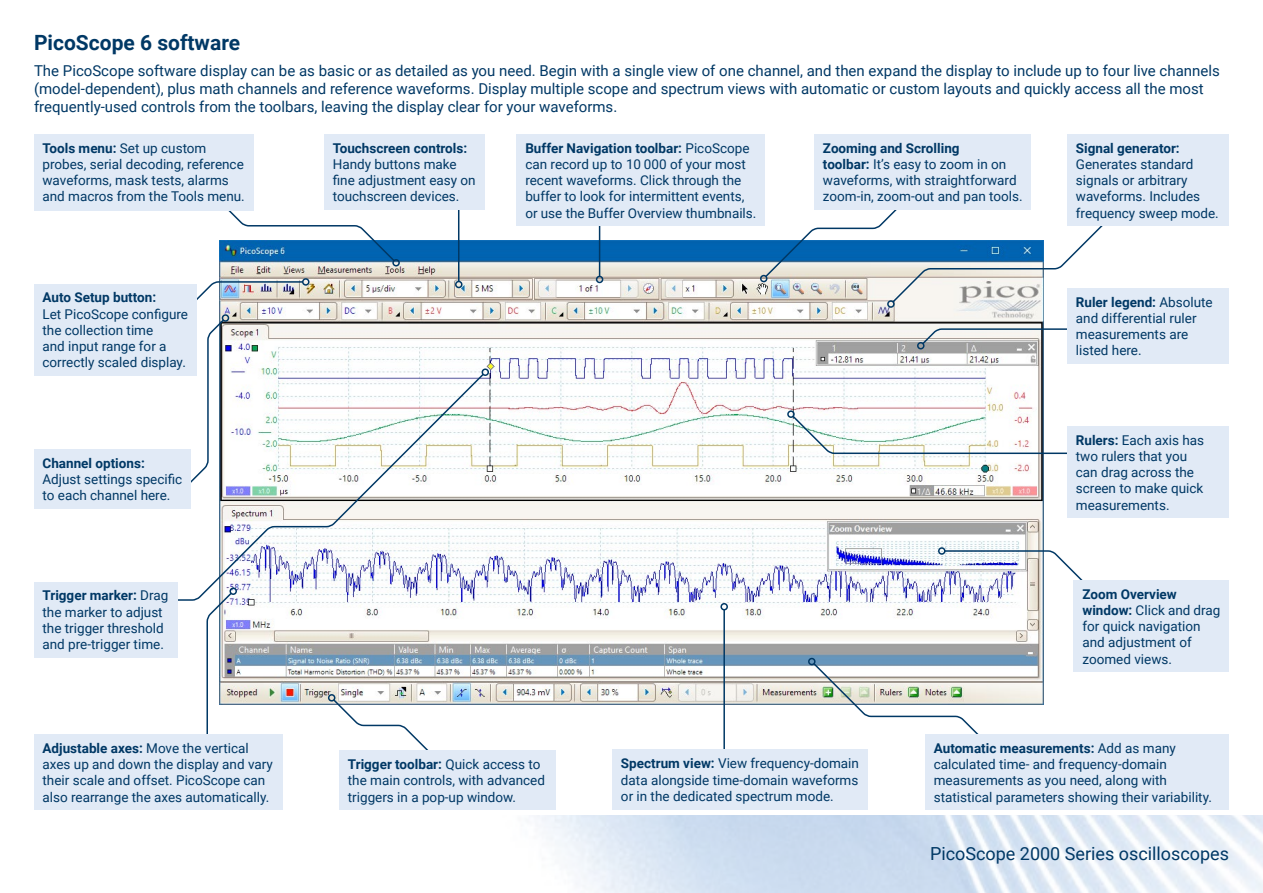
<style>
.page{position:relative;width:1263px;height:893px;background:#fff}
.page>*{position:absolute;margin:0;border:0;box-sizing:border-box;transform-origin:0 0}
.t1{font:700 21px "Roboto";color:#003865}
.t2{font:18px "Roboto";color:#003865}
.t3{font:15px/18px "Roboto";color:#003865}
.t4{font:13.5px/16.2px "Roboto";color:#003865}
.t5{font:700 13.5px "Roboto";color:#003865}
.s1{font-weight:700}
</style>
<div class="page">
<img style="left:536px;top:815px;width:727px;height:78px">
<img style="left:220px;top:240px;width:823px;height:464px">
<svg style="left:219px;top:211px;width:177px;height:52px"></svg>
<div style="left:392px;top:259px;width:8px;height:7px;border:2px solid #003865;border-radius:50%"></div>
<div style="left:34px;top:134px;width:220px;height:77px;background:#e1eaf6"></div>
<hr style="left:599px;top:210px;width:1px;height:66px;background:#003865">
<div style="left:596px;top:276px;width:7px;height:7px;border:2px solid #003865;border-radius:50%"></div>
<div style="left:517px;top:134px;width:248px;height:92px;background:#e1eaf6"></div>
<div style="left:760px;top:275px;width:7px;height:7px;border:2px solid #003865;border-radius:50%"></div>
<div style="left:814px;top:134px;width:217px;height:76px;background:#e1eaf6"></div>
<svg style="left:764px;top:210px;width:339px;height:94px"></svg>
<div style="left:887px;top:300px;width:8px;height:8px;border:2px solid #003865;border-radius:50%"></div>
<div style="left:1067px;top:134px;width:162px;height:92px;background:#e1eaf6"></div>
<svg style="left:921px;top:328px;width:146px;height:18px"></svg>
<div style="left:917px;top:342px;width:7px;height:7px;border:2px solid #003865;border-radius:50%"></div>
<div style="left:1067px;top:288px;width:162px;height:76px;background:#e1eaf6"></div>
<svg style="left:791px;top:414px;width:276px;height:41px"></svg>
<div style="left:787px;top:410px;width:8px;height:8px;border:2px solid #003865;border-radius:50%"></div>
<div style="left:1067px;top:426px;width:162px;height:92px;background:#e1eaf6"></div>
<svg style="left:943px;top:549px;width:140px;height:42px"></svg>
<div style="left:938px;top:547px;width:7px;height:8px;border:2px solid #003865;border-radius:50%"></div>
<div style="left:1074px;top:580px;width:155px;height:92px;background:#e1eaf6"></div>
<svg style="left:197px;top:280px;width:107px;height:26px"></svg>
<div style="left:302px;top:278px;width:7px;height:8px;border:2px solid #003865;border-radius:50%"></div>
<div style="left:34px;top:284px;width:163px;height:92px;background:#e1eaf6"></div>
<hr style="left:723px;top:610px;width:2px;height:144px;background:#003865">
<div style="left:720px;top:603px;width:8px;height:7px;border:2px solid #003865;border-radius:50%"></div>
<div style="left:612px;top:750px;width:256px;height:60px;background:#e1eaf6"></div>
<svg style="left:207px;top:318px;width:18px;height:54px"></svg>
<div style="left:222px;top:314px;width:7px;height:8px;border:2px solid #003865;border-radius:50%"></div>
<div style="left:34px;top:449px;width:157px;height:59px;background:#e1eaf6"></div>
<svg style="left:168px;top:372px;width:317px;height:229px"></svg>
<div style="left:481px;top:368px;width:8px;height:8px;border:2px solid #003865;border-radius:50%"></div>
<div style="left:34px;top:582px;width:144px;height:75px;background:#e1eaf6"></div>
<svg style="left:206px;top:591px;width:27px;height:143px"></svg>
<div style="left:229px;top:587px;width:8px;height:8px;border:2px solid #003865;border-radius:50%"></div>
<div style="left:34px;top:734px;width:248px;height:76px;background:#e1eaf6"></div>
<svg style="left:332px;top:698px;width:99px;height:52px"></svg>
<div style="left:328px;top:694px;width:7px;height:8px;border:2px solid #003865;border-radius:50%"></div>
<div style="left:339px;top:750px;width:216px;height:60px;background:#e1eaf6"></div>
<svg style="left:812px;top:661px;width:174px;height:73px"></svg>
<div style="left:808px;top:658px;width:7px;height:7px;border:2px solid #003865;border-radius:50%"></div>
<div style="left:925px;top:734px;width:304px;height:76px;background:#e1eaf6"></div>
<hr style="left:458px;top:201px;width:1px;height:80px;background:#003865">
<div style="left:455px;top:281px;width:7px;height:7px;border:2px solid #003865;border-radius:50%"></div>
<div style="left:324px;top:134px;width:160px;height:76px;background:#e1eaf6"></div>
<h1 class="t1" style="left:34px;top:28px;width:208px">PicoScope 6 software</h1>
<p class="t3" style="left:34px;top:61px;width:1187px">The PicoScope software display can be as basic or as detailed as you need. Begin with a single view of one channel, and then expand the display to include up to four live channels (model-dependent), plus math channels and reference waveforms. Display multiple scope and spectrum views with automatic or custom layouts and quickly access all the most frequently-used controls from the toolbars, leaving the display clear for your waveforms.</p>
<p class="t4" style="left:43px;top:139px;width:204px"><span class="s1">Tools menu:</span> Set up custom probes, serial decoding, reference waveforms, mask tests, alarms and macros from the Tools menu.</p>
<p class="t4" style="left:525px;top:139px;width:233px"><span class="s1">Buffer Navigation toolbar:</span> PicoScope can record up to 10 000 of your most recent waveforms. Click through the buffer to look for intermittent events, or use the Buffer Overview thumbnails.</p>
<p class="t4" style="left:823px;top:139px;width:201px"><span class="s1">Zooming and Scrolling<br>toolbar:</span> It’s easy to zoom in on waveforms, with straightforward zoom-in, zoom-out and pan tools.</p>
<p class="t5" style="left:1076px;top:139px;width:105px">Signal generator:</p>
<p class="t5" style="left:333px;top:139px;width:136px">Touchscreen controls:</p>
<p class="t4" style="left:333px;top:156px;width:144px">Handy buttons make fine adjustment easy on touchscreen devices.</p>
<p class="t4" style="left:1076px;top:156px;width:144px">Generates standard signals or arbitrary waveforms. Includes frequency sweep mode.</p>
<p class="t5" style="left:43px;top:288px;width:115px">Auto Setup button:</p>
<p class="t4" style="left:43px;top:305px;width:147px">Let PicoScope configure the collection time<br>and input range for a correctly scaled display.</p>
<p class="t5" style="left:43px;top:453px;width:104px">Channel options:</p>
<p class="t4" style="left:43px;top:470px;width:141px">Adjust settings specific to each channel here.</p>
<p class="t4" style="left:43px;top:587px;width:127px"><span class="s1">Trigger marker:</span> Drag the marker to adjust the trigger threshold and pre-trigger time.</p>
<p class="t4" style="left:43px;top:739px;width:232px"><span class="s1">Adjustable axes:</span> Move the vertical axes up and down the display and vary their scale and offset. PicoScope can also rearrange the axes automatically.</p>
<p class="t4" style="left:348px;top:756px;width:199px"><span class="s1">Trigger toolbar:</span> Quick access to the main controls, with advanced triggers in a pop-up window.</p>
<p class="t4" style="left:621px;top:755px;width:240px;text-align:justify"><span class="s1">Spectrum view:</span> View frequency-domain data alongside time-domain waveforms or in the dedicated spectrum mode.</p>
<p class="t4" style="left:1076px;top:293px;width:138px"><span class="s1">Ruler legend:</span> Absolute and differential ruler measurements are listed here.</p>
<p class="t4" style="left:1076px;top:431px;width:130px"><span class="s1">Rulers:</span> Each axis has two rulers that you can drag across the screen to make quick measurements.</p>
<p class="t4" style="left:1082px;top:585px;width:140px"><span class="s1">Zoom Overview window:</span> Click and drag for quick navigation and adjustment of zoomed views.</p>
<p class="t4" style="left:934px;top:739px;width:280px"><span class="s1">Automatic measurements:</span> Add as many calculated time- and frequency-domain measurements as you need, along with statistical parameters showing their variability.</p>
<h2 class="t2" style="left:930px;top:840px;width:300px">PicoScope 2000 Series oscilloscopes</h2>
</div>
